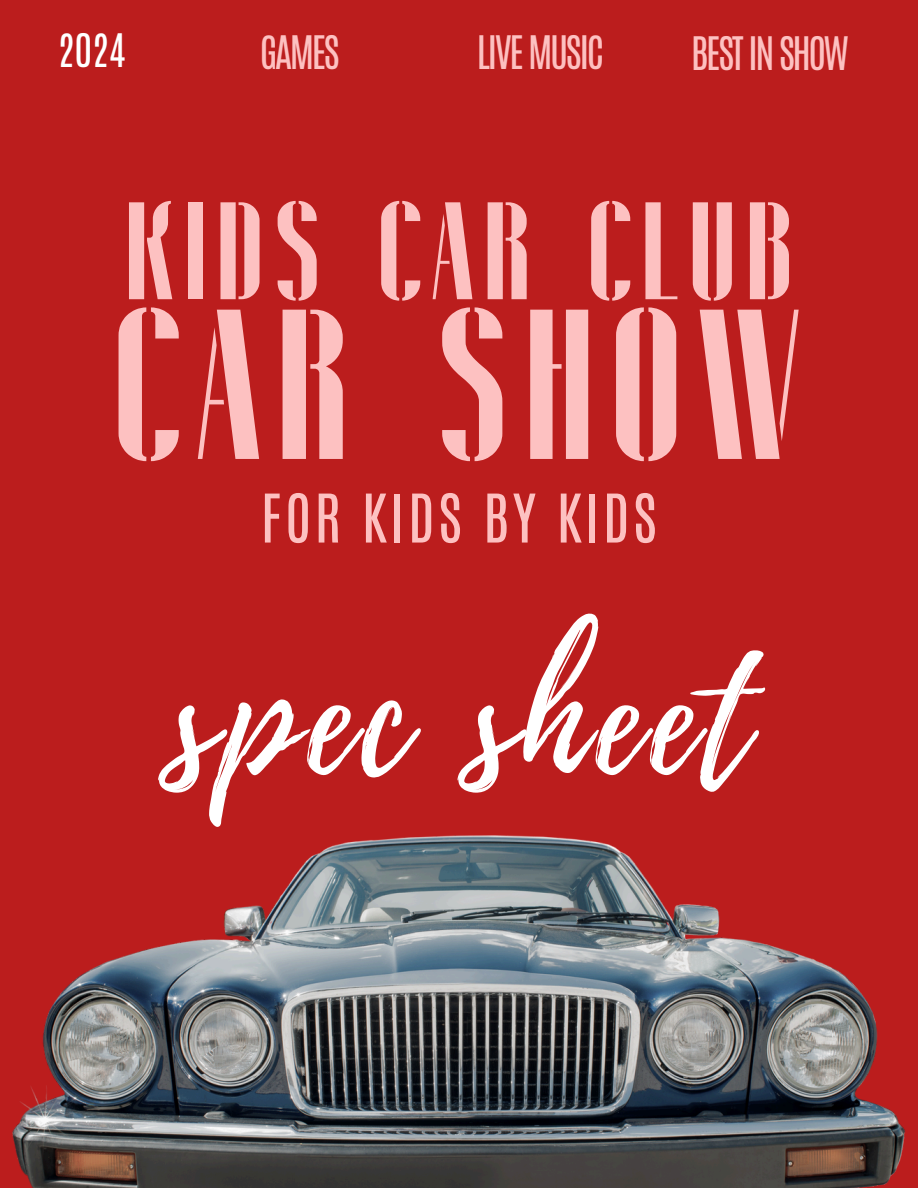
<style>
.page{position:relative;width:918px;height:1188px;background:#bb1d1d}
.page>*{position:absolute;margin:0;border:0;box-sizing:border-box;transform-origin:0 0}
.t1{font:219px "Fontuna Bold Stencil";letter-spacing:.065em;color:#fdc1c1}
.t2{font:150px "Playlist Script";letter-spacing:.05em;color:#fff}
.t3{font:142.05px "Fontuna Bold Stencil";letter-spacing:.065em;color:#fdc1c1}
.t4{font:57px "Antonio";letter-spacing:.06em;color:#fdc1c1}
.t5{font:38.55px "Antonio";letter-spacing:-.065em;color:#fdc1c1}
.t6{font:38.55px "Antonio";color:#fff}
</style>
<div class="page">
<img style="left:12px;top:835px;width:893px;height:353px">
<p class="t6" style="left:58px;top:23px;width:69px">2024</p>
<p class="t5" style="left:477px;top:25px;width:129px">LIVE MUSIC</p>
<h3 class="t5" style="left:260px;top:25px;width:82px">GAMES</h3>
<h1 class="t5" style="left:691px;top:26px;width:160px">BEST IN SHOW</h1>
<p class="t3" style="left:125px;top:178px;width:670px">KIDS CAR CLUB</p>
<p class="t1" style="left:112px;top:273px;width:690px">CAR SHOW</p>
<p class="t4" style="left:261px;top:477px;width:398px">FOR KIDS BY KIDS</p>
<h2 class="t2" style="left:168px;top:614px;width:584px">spec sheet</h2>
</div>
